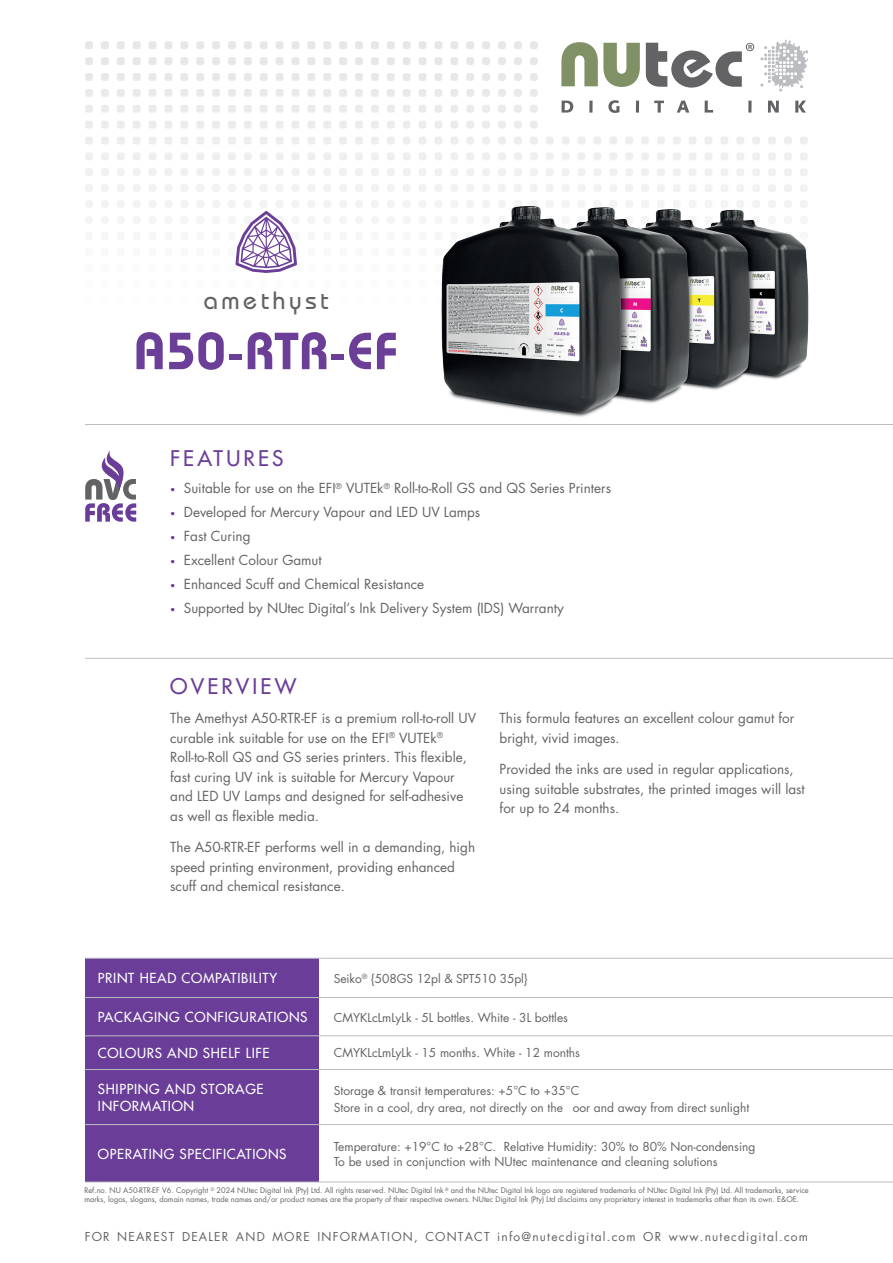
<style>
.page{position:relative;width:893px;height:1263px;background:#fff}
.page>*{position:absolute;margin:0;border:0;box-sizing:border-box;transform-origin:0 0}
.t1{font:600 52.05px "Bauhaus Std";letter-spacing:.02em;color:#6b3e98}
.t2{font:500 25.05px "Bauhaus Std";letter-spacing:.15em;color:#636366}
.t3{font:500 21px "Futura Std";letter-spacing:.15em;color:#6a3e98}
.t4{font:13.5px/19.5px "Futura Std";color:#636366}
.t5{font:500 13.5px/16.5px "Futura Std";letter-spacing:.05em;color:#fff}
.t6{font:12px/16.5px "Futura Std";color:#636366}
.t7{font:12px "Futura Std";letter-spacing:.1em;color:#636366}
.t8{font:7.5px/9px "Futura Std";color:#636366}
.s1{font-size:9px;color:#6b3e98}
</style>
<div class="page">
<svg style="left:212px;top:41px;width:294px;height:8px"></svg>
<hr style="left:85px;top:658px;width:808px;height:1px;background:#bcbdc0">
<div style="left:85px;top:958px;width:233px;height:224px;background:#6a3e98"></div>
<hr style="left:85px;top:997px;width:808px;height:1px;background:#bcbdc0">
<hr style="left:85px;top:958px;width:808px;height:1px;background:#bcbdc0">
<hr style="left:85px;top:1182px;width:808px;height:1px;background:#bcbdc0">
<hr style="left:85px;top:1035px;width:808px;height:1px;background:#bcbdc0">
<hr style="left:85px;top:1069px;width:808px;height:1px;background:#bcbdc0">
<hr style="left:85px;top:1124px;width:808px;height:1px;background:#bcbdc0">
<svg style="left:562px;top:101px;width:11px;height:12px"></svg>
<svg style="left:589px;top:101px;width:4px;height:12px"></svg>
<svg style="left:608px;top:100px;width:11px;height:13px"></svg>
<svg style="left:636px;top:101px;width:3px;height:12px"></svg>
<svg style="left:654px;top:101px;width:10px;height:12px"></svg>
<svg style="left:677px;top:101px;width:12px;height:12px"></svg>
<svg style="left:705px;top:101px;width:8px;height:12px"></svg>
<svg style="left:748px;top:101px;width:4px;height:12px"></svg>
<svg style="left:768px;top:101px;width:11px;height:12px"></svg>
<svg style="left:795px;top:101px;width:11px;height:12px"></svg>
<svg style="left:514px;top:39px;width:294px;height:52px"></svg>
<hr style="left:85px;top:424px;width:808px;height:1px;background:#bcbdc0">
<svg style="left:85px;top:450px;width:51px;height:72px"></svg>
<svg style="left:235px;top:211px;width:62px;height:62px"></svg>
<img style="left:424px;top:200px;width:385px;height:217px">
<h2 class="t2" style="left:204px;top:286px;width:126px">amethyst</h2>
<h1 class="t1" style="left:134px;top:320px;width:266px">A50-RTR-EF</h1>
<h3 class="t3" style="left:170px;top:445px;width:115px">FEATURES</h3>
<p class="t4" style="left:170px;top:479px;width:442px"><span class="s1">•</span> Suitable for use on the EFI<sup>®</sup> VUTEk<sup>®</sup> Roll-to-Roll GS and QS Series Printers</p>
<p class="t4" style="left:170px;top:503px;width:312px"><span class="s1">•</span> Developed for Mercury Vapour and LED UV Lamps</p>
<p class="t4" style="left:170px;top:527px;width:82px"><span class="s1">•</span> Fast Curing</p>
<p class="t4" style="left:170px;top:551px;width:153px"><span class="s1">•</span> Excellent Colour Gamut</p>
<p class="t4" style="left:170px;top:575px;width:256px"><span class="s1">•</span> Enhanced Scuff and Chemical Resistance</p>
<p class="t4" style="left:170px;top:599px;width:395px"><span class="s1">•</span> Supported by NUtec Digital’s Ink Delivery System (IDS) Warranty</p>
<h3 class="t3" style="left:170px;top:673px;width:128px">OVERVIEW</h3>
<p class="t4" style="left:170px;top:709px;width:307px">The Amethyst A50-RTR-EF is a premium roll-to-roll UV curable ink suitable for use on the EFI<sup>®</sup> VUTEk<sup>® </sup>Roll-to-Roll QS and GS series printers. This flexible, fast curing UV ink is suitable for Mercury Vapour and LED UV Lamps and designed for self-adhesive as well as flexible media.</p>
<p class="t4" style="left:170px;top:838px;width:306px">The A50-RTR-EF performs well in a demanding, high speed printing environment, providing enhanced scuff and chemical resistance.</p>
<p class="t4" style="left:500px;top:709px;width:296px">This formula features an excellent colour gamut for bright, vivid images.</p>
<p class="t4" style="left:500px;top:760px;width:307px">Provided the inks are used in regular applications, using suitable substrates, the printed images will last for up to 24 months.</p>
<p class="t5" style="left:98px;top:970px;width:181px">PRINT HEAD COMPATIBILITY</p>
<p class="t5" style="left:98px;top:1009px;width:211px">PACKAGING CONFIGURATIONS</p>
<p class="t5" style="left:98px;top:1045px;width:173px">COLOURS AND SHELF LIFE</p>
<p class="t5" style="left:98px;top:1081px;width:167px">SHIPPING AND STORAGE<br>INFORMATION</p>
<p class="t5" style="left:98px;top:1145px;width:190px">OPERATING SPECIFICATIONS</p>
<p class="t6" style="left:334px;top:971px;width:196px">Seiko<sup>®</sup> {508GS 12pl &amp; SPT510 35pl}</p>
<p class="t6" style="left:334px;top:1009px;width:236px">CMYKLcLmLyLk - 5L bottles. White - 3L bottles</p>
<p class="t6" style="left:334px;top:1045px;width:248px">CMYKLcLmLyLk - 15 months. White - 12 months</p>
<p class="t6" style="left:334px;top:1082px;width:417px">Storage &amp; transit temperatures: +5°C to +35°C<br>Store in a cool, dry area, not directly on the oor and away from direct sunlight</p>
<p class="t6" style="left:334px;top:1140px;width:423px;line-height:14.4px">Temperature: +19°C to +28°C. Relative Humidity: 30% to 80% Non-condensing<br>To be used in conjunction with NUtec maintenance and cleaning solutions</p>
<p class="t8" style="left:84px;top:1186px;width:726px">Ref.no. NU A50-RTR-EF V6. Copyright <sup>©</sup> 2024 NUtec Digital Ink (Pty) Ltd. All rights reserved. NUtec Digital Ink <sup>®</sup> and the NUtec Digital Ink logo are registered trademarks of NUtec Digital Ink (Pty) Ltd. All trademarks, service marks, logos, slogans, domain names, trade names and/or product names are the property of their respective owners. NUtec Digital Ink (Pty) Ltd disclaims any proprietary interest in trademarks other than its own. E&amp;OE.</p>
<p class="t7" style="left:85px;top:1228px;width:725px">FOR NEAREST DEALER AND MORE INFORMATION, CONTACT info@nutecdigital.com OR www.nutecdigital.com</p>
</div>
